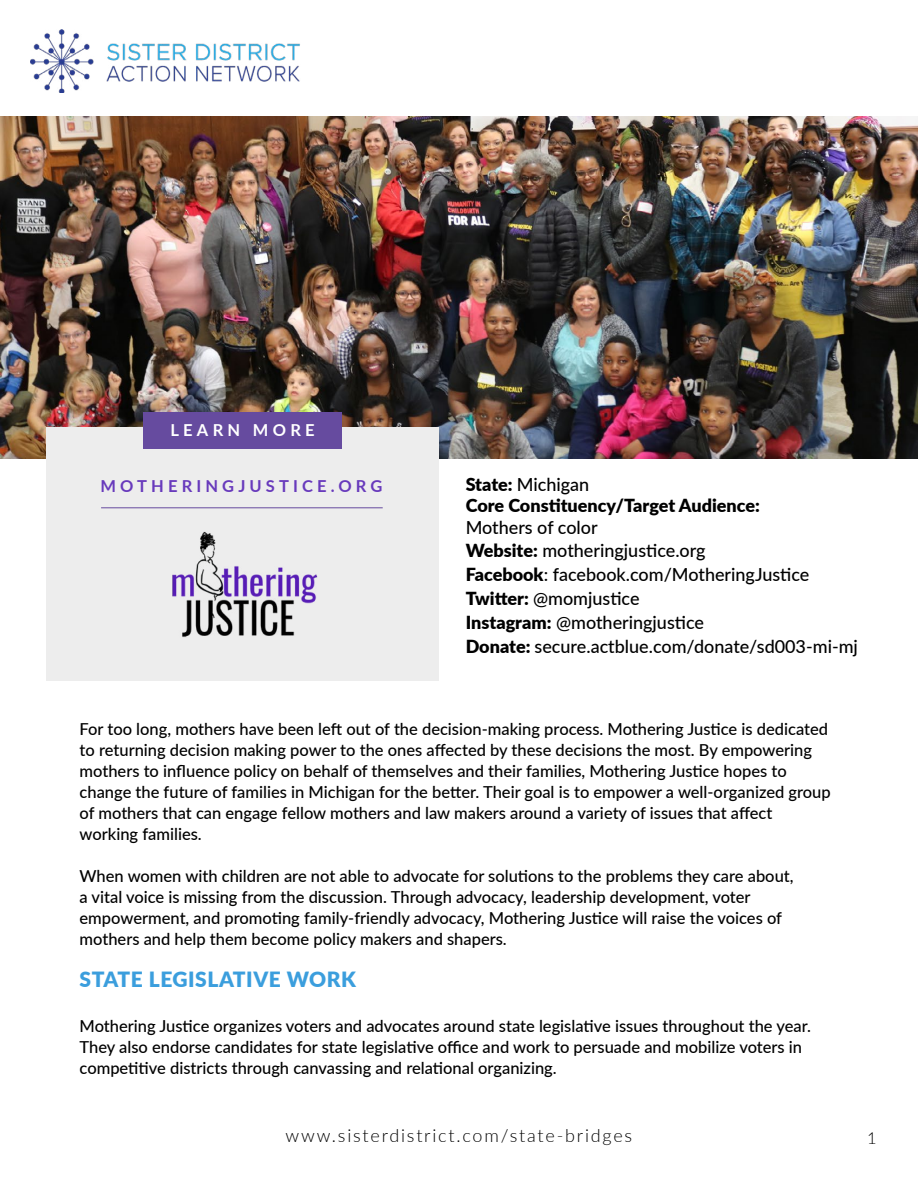
<style>
.page{position:relative;width:918px;height:1188px;background:#fff}
.page>*{position:absolute;margin:0;border:0;box-sizing:border-box;transform-origin:0 0}
.t1{font:900 21px "Lato";letter-spacing:.025em;color:#3b9edd}
.t2{font:500 18px/24px "Lato";color:#000}
.t3{font:900 18px/21px "Lato";color:#000}
.t4{font:300 18px "Lato";letter-spacing:.1em;color:#000}
.t5{font:500 16.5px/21px "Lato";color:#000}
.t6{font:700 16.5px "Lato";letter-spacing:.25em;color:#683abc}
.t7{font:700 16.5px "Lato";letter-spacing:.26em;color:#fff}
.t8{font:300 16.5px "Lato";color:#000}
.s1{font-weight:500}
.s2{font-weight:900}
</style>
<div class="page">
<img style="left:30px;top:30px;width:270px;height:63px">
<img style="left:0;top:117px;width:918px;height:342px">
<div style="left:46px;top:428px;width:393px;height:253px;background:#ededed"></div>
<div style="left:143px;top:412px;width:199px;height:37px;background:#664b9f"></div>
<hr style="left:101px;top:508px;width:282px;height:1px;background:#664b9f">
<img style="left:172px;top:531px;width:146px;height:106px">
<p class="t7" style="left:170px;top:418px;width:146px">LEARN MORE</p>
<p class="t6" style="left:100px;top:474px;width:284px">MOTHERINGJUSTICE.ORG</p>
<p class="t3" style="left:466px;top:474px;width:296px">State: <span class="s1">Michigan<br></span>Core Constituency/Target Audience:</p>
<p class="t2" style="left:466px;top:514px;width:394px">Mothers of color<br><span class="s2">Website:</span> motheringjustice.org<br><span class="s2">Facebook</span>: facebook.com/MotheringJustice <span class="s2">Twitter:</span> @momjustice<br><span class="s2">Instagram:</span> @motheringjustice<br><span class="s2">Donate:</span> secure.actblue.com/donate/sd003-mi-mj</p>
<p class="t5" style="left:80px;top:718px;width:753px">For too long, mothers have been left out of the decision-making process. Mothering Justice is dedicated to returning decision making power to the ones affected by these decisions the most. By empowering mothers to influence policy on behalf of themselves and their families, Mothering Justice hopes to change the future of families in Michigan for the better. Their goal is to empower a well-organized group of mothers that can engage fellow mothers and law makers around a variety of issues that affect working families.</p>
<p class="t5" style="left:80px;top:865px;width:716px">When women with children are not able to advocate for solutions to the problems they care about, a vital voice is missing from the discussion. Through advocacy, leadership development, voter empowerment, and promoting family-friendly advocacy, Mothering Justice will raise the voices of mothers and help them become policy makers and shapers.</p>
<p class="t1" style="left:80px;top:963px;width:278px">STATE LEGISLATIVE WORK</p>
<p class="t5" style="left:80px;top:1015px;width:733px">Mothering Justice organizes voters and advocates around state legislative issues throughout the year.<br>They also endorse candidates for state legislative office and work to persuade and mobilize voters in competitive districts through canvassing and relational organizing.</p>
<p class="t4" style="left:286px;top:1123px;width:348px">www.sisterdistrict.com/state-bridges</p>
<p class="t8" style="left:867px;top:1127px;width:11px">1</p>
</div>
